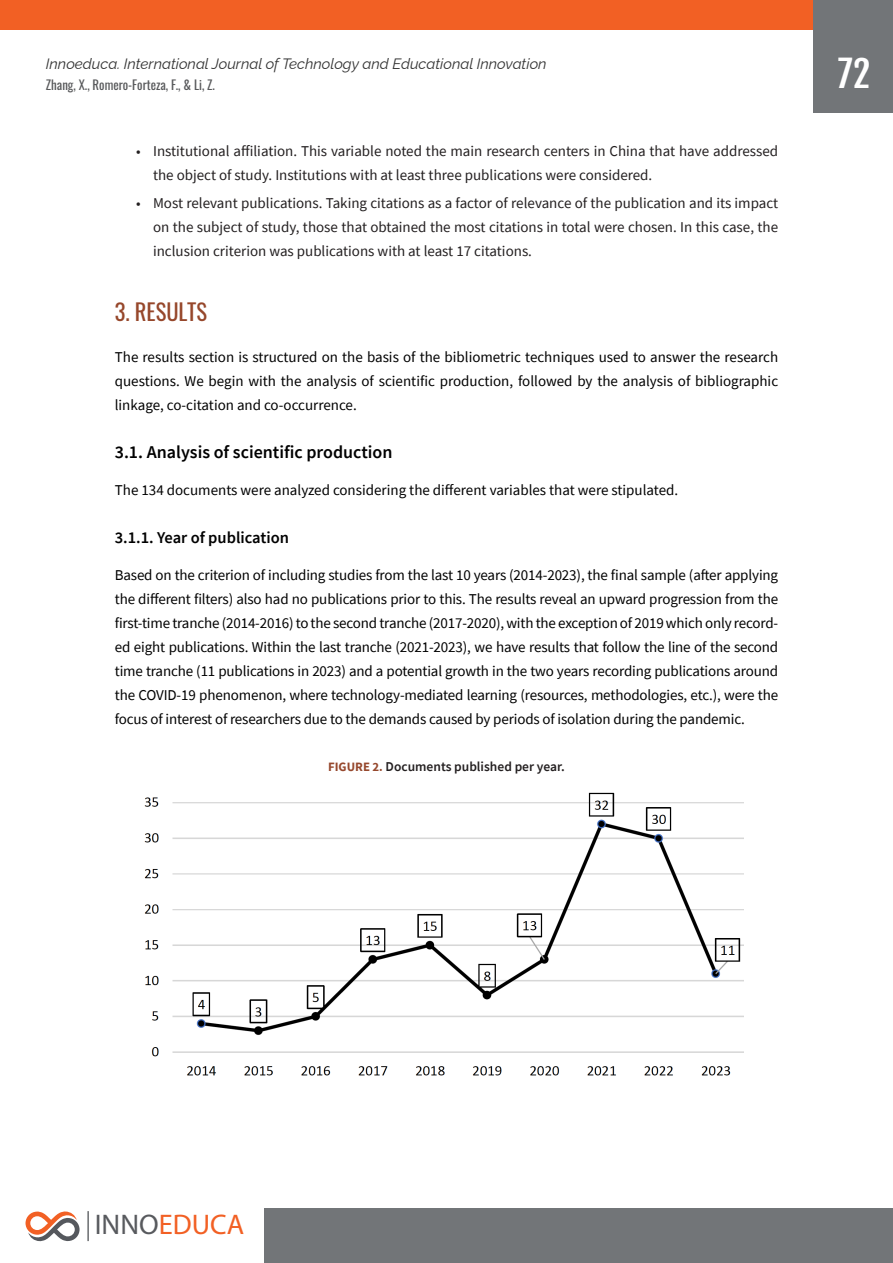
<style>
.page{position:relative;width:893px;height:1263px;background:#fff}
.page>*{position:absolute;margin:0;border:0;box-sizing:border-box;transform-origin:0 0}
.t1{font:36px "Fjalla One";color:#fff}
.t2{font:28.5px "Myriad Pro";color:#f26024}
.TITULO_EPIGRAFE{font:22.5px "Oswald";color:#96472b}
.SUBTITULO{font:600 18px "Source Sans Pro";color:#000}
.sub_subtitulo{font:600 16.5px "Source Sans Pro";color:#000}
.PRIMER_PARRAFO{font:15px/24px "Source Sans Pro";color:#000;text-align:justify}
.t3{font:15px/24px "Source Sans Pro";color:#231f20}
.t4{font:italic 15px "Raleway";color:#333}
.TITULO_TABLA{font:600 13.5px "Source Sans Pro";color:#231f20}
.t5{font:12.75px "Oswald";color:#57585a}
.s1{font-weight:700;font-size:12.75px;color:#96482d}
.s2{font-family:"Calibri";font-weight:700;color:#96472b}
.s3{color:#585a5e}
</style>
<div class="page">
<div style="left:0;top:0;width:893px;height:30px;background:#f26024"></div>
<div style="left:814px;top:0;width:79px;height:112px;background:#727578"></div>
<div style="left:264px;top:1209px;width:629px;height:54px;background:#727578"></div>
<img style="left:87px;top:1211px;width:2px;height:30px">
<svg style="left:26px;top:1211px;width:54px;height:30px"></svg>
<img style="left:144px;top:792px;width:600px;height:284px">
<p class="t4" style="left:46px;top:51px;width:502px">Innoeduca. International Journal of Technology and Educational Innovation</p>
<p class="t5" style="left:46px;top:74px;width:171px">Zhang, X., Romero-Forteza, F., &amp; Li, Z.</p>
<p class="t3" style="left:153px;top:139px;width:627px;text-indent:-17px">• Institutional affiliation. This variable noted the main research centers in China that have addressed the object of study. Institutions with at least three publications were considered.</p>
<p class="t3" style="left:153px;top:191px;width:627px;text-align:justify;text-indent:-17px">• Most relevant publications. Taking citations as a factor of relevance of the publication and its impact on the subject of study, those that obtained the most citations in total were chosen. In this case, the inclusion criterion was publications with at least 17 citations.</p>
<p class="TITULO_EPIGRAFE" style="left:115px;top:292px;width:94px">3. RESULTS</p>
<p class="PRIMER_PARRAFO" style="left:115px;top:345px;width:665px">The results section is structured on the basis of the bibliometric techniques used to answer the research questions. We begin with the analysis of scientific production, followed by the analysis of bibliographic linkage, co-citation and co-occurrence.</p>
<p class="SUBTITULO" style="left:115px;top:440px;width:279px">3.1. Analysis of scientific production</p>
<p class="PRIMER_PARRAFO" style="left:115px;top:478px;width:565px">The 134 documents were analyzed considering the different variables that were stipulated.</p>
<p class="sub_subtitulo" style="left:115px;top:526px;width:176px">3.1.1. Year of publication</p>
<p class="PRIMER_PARRAFO" style="left:115px;top:562px;width:665px">Based on the criterion of including studies from the last 10 years (2014-2023), the final sample (after applying the different filters) also had no publications prior to this. The results reveal an upward progression from the first-time tranche (2014-2016) to the second tranche (2017-2020), with the exception of 2019 which only record&shy;ed eight publications. Within the last tranche (2021-2023), we have results that follow the line of the second time tranche (11 publications in 2023) and a potential growth in the two years recording publications around the COVID-19 phenomenon, where technology-mediated learning (resources, methodologies, etc.), were the focus of interest of researchers due to the demands caused by periods of isolation during the pandemic.</p>
<p class="TITULO_TABLA" style="left:328px;top:758px;width:238px"><span class="s1">FIGURE 2</span><span class="s2">.</span> Documents published per year.</p>
<h1 class="t1" style="left:838px;top:52px;width:34px">72</h1>
<h2 class="t2" style="left:95px;top:1207px;width:151px"><span class="s3">INNO</span>EDUCA</h2>
</div>
